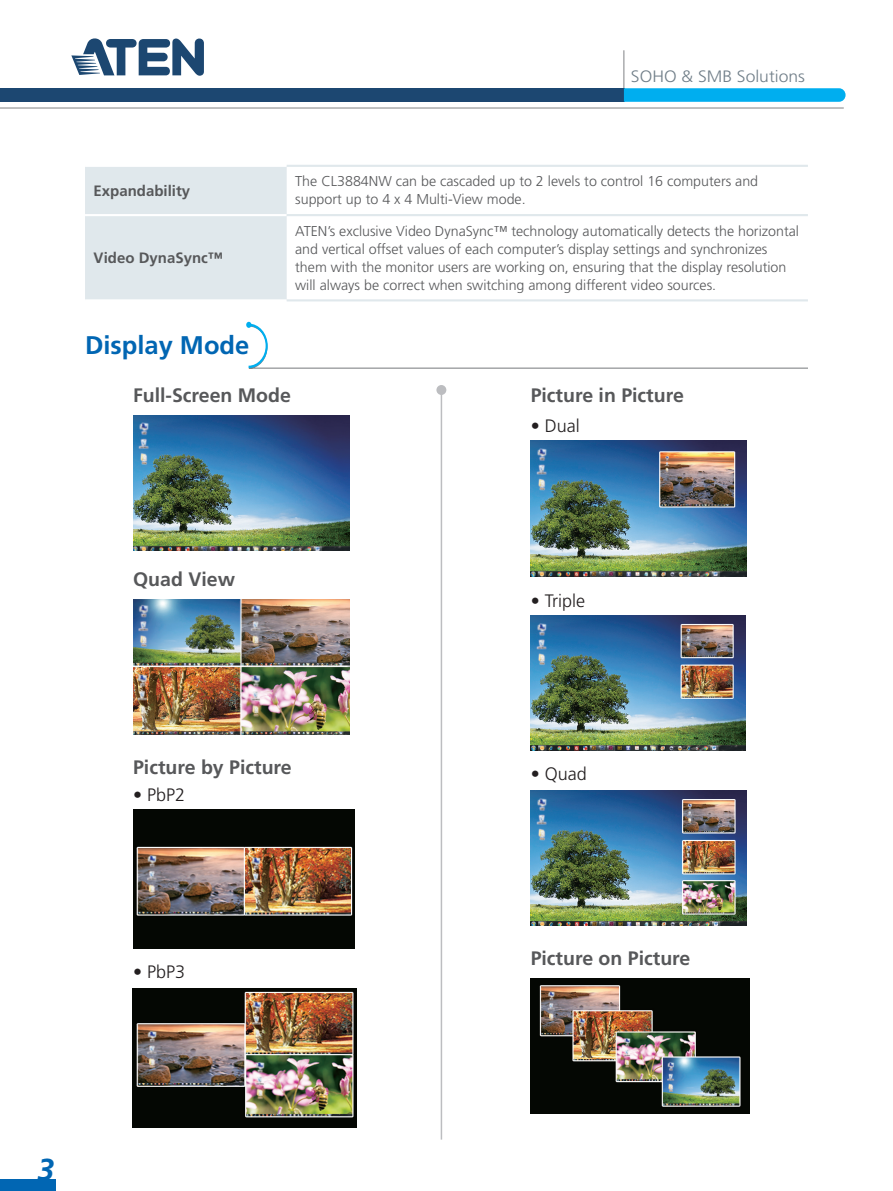
<style>
.page{position:relative;width:893px;height:1191px;background:#fff}
.page>*{position:absolute;margin:0;border:0;box-sizing:border-box;transform-origin:0 0}
.t1{font:italic 700 30.3px "Frutiger";color:#0166b3}
.t2{font:700 25.5px "Frutiger";color:#0166b3}
.t3{font:700 19.5px "Frutiger";color:#57585a}
.t4{font:300 18px "Frutiger";color:#231f20}
.t5{font:300 16.5px "Frutiger";color:#707e88;scale:1.06 1}
.t6{font:700 15px "Frutiger";color:#57585a}
.t7{font:300 14.25px/18px "Frutiger";color:#57585a}
</style>
<div class="page">
<div style="left:0;top:1179px;width:55px;height:12px;background:#0166b3"></div>
<svg style="left:71px;top:38px;width:133px;height:38px"></svg>
<hr style="left:623px;top:50px;width:1px;height:39px;background:#808285">
<div style="left:0;top:88px;width:624px;height:14px;background:#1c4771"></div>
<hr style="left:0;top:108px;width:844px;height:1px;background:#808285">
<svg style="left:624px;top:88px;width:221px;height:14px;background:#09b0ef"></svg>
<svg style="left:246px;top:322px;width:562px;height:47px"></svg>
<img style="left:133px;top:415px;width:216px;height:136px">
<img style="left:531px;top:441px;width:216px;height:135px">
<img style="left:133px;top:599px;width:216px;height:135px">
<img style="left:531px;top:615px;width:214px;height:135px">
<img style="left:531px;top:790px;width:216px;height:136px">
<div style="left:436px;top:385px;width:10px;height:10px;background:#bcbdc0;border-radius:50%"></div>
<hr style="left:441px;top:389px;width:1px;height:750px;background:#bcbdc0">
<img style="left:133px;top:809px;width:222px;height:139px">
<img style="left:132px;top:988px;width:224px;height:139px">
<img style="left:531px;top:978px;width:218px;height:135px">
<div style="left:85px;top:167px;width:202px;height:132px;background:#e0e8ec"></div>
<hr style="left:85px;top:214px;width:202px;height:2px;background:#fff">
<hr style="left:287px;top:165px;width:521px;height:2px;background:#e0e8ec">
<hr style="left:287px;top:214px;width:521px;height:2px;background:#e0e8ec">
<hr style="left:287px;top:299px;width:521px;height:2px;background:#e0e8ec">
<p class="t5" style="left:631px;top:67px;width:166px">SOHO &amp; SMB Solutions</p>
<p class="t6" style="left:94px;top:182px;width:98px">Expandability</p>
<p class="t7" style="left:295px;top:172px;width:464px">The CL3884NW can be cascaded up to 2 levels to control 16 computers and support up to 4 x 4 Multi-View mode.</p>
<p class="t6" style="left:94px;top:249px;width:131px">Video DynaSync™</p>
<p class="t7" style="left:295px;top:222px;width:505px">ATEN’s exclusive Video DynaSync™ technology automatically detects the horizontal and vertical offset values of each computer’s display settings and synchronizes them with the monitor users are working on, ensuring that the display resolution will always be correct when switching among different video sources.</p>
<h2 class="t2" style="left:85px;top:330px;width:166px">Display Mode</h2>
<h3 class="t3" style="left:133px;top:383px;width:159px">Full-Screen Mode</h3>
<h3 class="t3" style="left:531px;top:383px;width:155px">Picture in Picture</h3>
<h3 class="t3" style="left:133px;top:567px;width:104px">Quad View</h3>
<h3 class="t3" style="left:133px;top:756px;width:160px">Picture by Picture</h3>
<p class="t4" style="left:133px;top:784px;width:54px">• PbP2</p>
<p class="t4" style="left:133px;top:961px;width:54px">• PbP3</p>
<p class="t4" style="left:531px;top:415px;width:51px">• Dual</p>
<p class="t4" style="left:531px;top:590px;width:56px">• Triple</p>
<p class="t4" style="left:531px;top:763px;width:58px">• Quad</p>
<h3 class="t3" style="left:531px;top:947px;width:161px">Picture on Picture</h3>
<h1 class="t1" style="left:38px;top:1152px;width:18px">3</h1>
</div>
